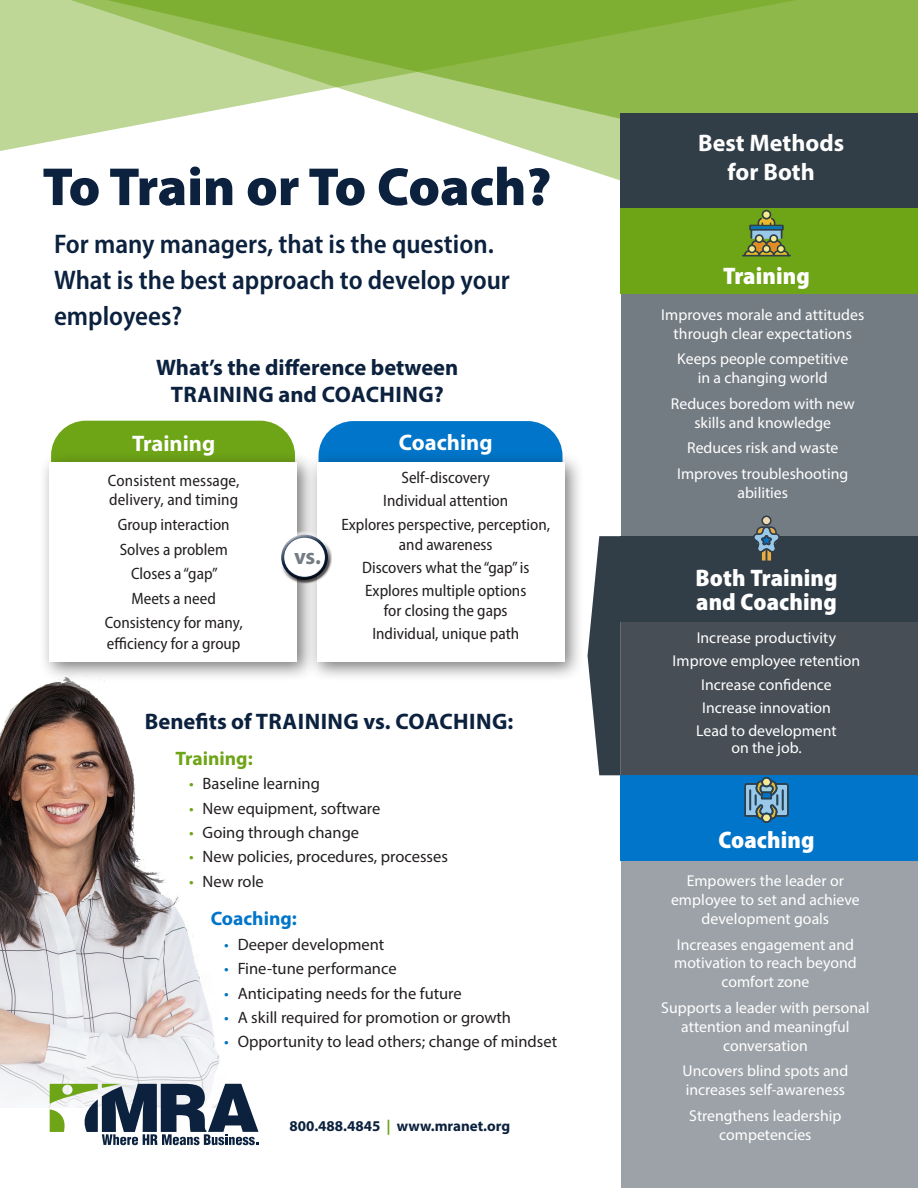
<style>
.page{position:relative;width:918px;height:1188px;background:#fff}
.page>*{position:absolute;margin:0;border:0;box-sizing:border-box;transform-origin:0 0}
.t1{font:900 54px "Myriad Pro";color:#0b213e}
.t2{font:600 semi-condensed 27px/36px "Myriad Pro";color:#0b213e}
.t3{font:900 semi-condensed 24px/24px "Myriad Pro";letter-spacing:.005em;color:#fff}
.t4{font:700 24px/28.8px "Myriad Pro";color:#fff;text-align:center}
.t5{font:700 22.5px/27px "Myriad Pro";color:#0b213e;text-align:center}
.t6{font:700 22.5px "Myriad Pro";letter-spacing:.02em;color:#0b213e}
.t7{font:700 22.5px "Myriad Pro";color:#fff}
.t8{font:700 22.5px "Myriad Pro";color:#747c83}
.t9{font:700 19.5px "Myriad Pro";color:#6ea516}
.t10{font:700 19.5px "Myriad Pro";color:#0075c9}
.t11{font:semi-condensed 16.5px/19.8px "Myriad Pro";color:#231f20}
.t12{font:16.5px "Myriad Pro";color:#231f20}
.t13{font:15.75px/18.9px "Myriad Pro";color:#fff;text-align:center}
.t14{font:700 15px "Myriad Pro";color:#0b213e}
.s1{color:#6ea516}
.s2{color:#0075c9}
</style>
<div class="page">
<img style="left:0;top:682px;width:226px;height:426px">
<svg style="left:0;top:0;width:918px;height:200px"></svg>
<div style="left:621px;top:208px;width:297px;height:583px;background:#747c83"></div>
<svg style="left:621px;top:622px;width:297px;height:566px;background:#81878d"></svg>
<div style="left:621px;top:536px;width:297px;height:86px;background:#313e48"></div>
<div style="left:621px;top:113px;width:297px;height:134px;background:#313e48"></div>
<div style="left:621px;top:208px;width:297px;height:86px;background:#6ea516"></div>
<div style="left:621px;top:775px;width:297px;height:86px;background:#0075c9"></div>
<div style="left:51px;top:421px;width:244px;height:165px;background:#6ea516;border-radius:35px"></div>
<div style="left:39px;top:452px;width:278px;height:230px;background:#231f20;opacity:.6"></div>
<div style="left:49px;top:462px;width:248px;height:200px;background:#fff"></div>
<div style="left:319px;top:421px;width:243px;height:165px;background:#0075c9;border-radius:35px"></div>
<div style="left:306px;top:452px;width:278px;height:230px;background:#231f20;opacity:.6"></div>
<div style="left:317px;top:462px;width:247px;height:200px;background:#fff"></div>
<div style="left:278px;top:531px;width:50px;height:38px;background:#fff;opacity:.75"></div>
<div style="left:281px;top:542px;width:51px;height:42px;background:#231f20;opacity:.75"></div>
<svg style="left:50px;top:1084px;width:209px;height:61px"></svg>
<svg style="left:742px;top:210px;width:49px;height:46px"></svg>
<svg style="left:744px;top:777px;width:45px;height:46px"></svg>
<hr style="left:749px;top:789px;width:2px;height:21px;background:#313e48">
<svg style="left:753px;top:515px;width:27px;height:46px"></svg>
<svg style="left:588px;top:536px;width:33px;height:239px"></svg>
<p class="t1" style="left:42px;top:151px;width:511px">To Train or To Coach?</p>
<p class="t2" style="left:54px;top:225px;width:441px">For many managers, that is the question.</p>
<p class="t2" style="left:54px;top:261px;width:457px">What is the best approach to develop your employees?</p>
<p class="t5" style="left:156px;top:353px;width:304px">What’s the difference between<br>TRAINING and COACHING?</p>
<p class="t7" style="left:132px;top:429px;width:85px">Training</p>
<p class="t11" style="left:108px;top:470px;width:133px">Consistent message, delivery, and timing</p>
<p class="t11" style="left:118px;top:514px;width:113px">Group interaction</p>
<p class="t11" style="left:120px;top:539px;width:110px">Solves a problem</p>
<p class="t11" style="left:131px;top:563px;width:88px">Closes a “gap”</p>
<p class="t11" style="left:131px;top:588px;width:86px">Meets a need</p>
<p class="t11" style="left:105px;top:612px;width:139px;line-height:21px">Consistency for many, efficiency for a group</p>
<p class="t7" style="left:399px;top:428px;width:95px">Coaching</p>
<p class="t11" style="left:401px;top:467px;width:90px">Self-discovery</p>
<p class="t11" style="left:383px;top:491px;width:126px">Individual attention</p>
<p class="t11" style="left:341px;top:514px;width:210px;text-align:center">Explores perspective, perception, and awareness</p>
<p class="t11" style="left:362px;top:557px;width:169px">Discovers what the “gap” is</p>
<p class="t11" style="left:365px;top:580px;width:163px;text-align:center">Explores multiple options for closing the gaps</p>
<p class="t11" style="left:372px;top:624px;width:148px">Individual, unique path</p>
<p class="t8" style="left:294px;top:542px;width:28px">vs.</p>
<p class="t6" style="left:145px;top:707px;width:370px">Benefits of TRAINING vs. COACHING:</p>
<p class="t9" style="left:176px;top:745px;width:79px">Training:</p>
<p class="t12" style="left:189px;top:773px;width:132px"><span class="s1">•</span> Baseline learning</p>
<p class="t12" style="left:189px;top:798px;width:193px"><span class="s1">•</span> New equipment, software</p>
<p class="t12" style="left:189px;top:822px;width:172px"><span class="s1">•</span> Going through change</p>
<p class="t12" style="left:189px;top:847px;width:260px"><span class="s1">•</span> New policies, procedures, processes</p>
<p class="t12" style="left:189px;top:871px;width:76px"><span class="s1">•</span> New role</p>
<p class="t10" style="left:211px;top:906px;width:88px">Coaching:</p>
<p class="t12" style="left:224px;top:934px;width:162px"><span class="s2">•</span> Deeper development</p>
<p class="t12" style="left:224px;top:958px;width:174px"><span class="s2">•</span> Fine-tune performance</p>
<p class="t12" style="left:224px;top:983px;width:239px"><span class="s2">•</span> Anticipating needs for the future</p>
<p class="t12" style="left:224px;top:1007px;width:288px"><span class="s2">•</span> A skill required for promotion or growth</p>
<p class="t12" style="left:224px;top:1032px;width:334px"><span class="s2">•</span> Opportunity to lead others; change of mindset</p>
<p class="t14" style="left:289px;top:1116px;width:222px">800.488.4845 <span class="s1">|</span> www.mranet.org</p>
<p class="t4" style="left:698px;top:128px;width:147px">Best Methods for Both</p>
<p class="t3" style="left:723px;top:263px;width:88px">Training</p>
<p class="t13" style="left:661px;top:305px;width:205px">Improves morale and attitudes through clear expectations</p>
<p class="t13" style="left:677px;top:349px;width:172px">Keeps people competitive in a changing world</p>
<p class="t13" style="left:671px;top:394px;width:185px">Reduces boredom with new skills and knowledge</p>
<p class="t13" style="left:687px;top:438px;width:153px">Reduces risk and waste</p>
<p class="t13" style="left:677px;top:464px;width:173px">Improves troubleshooting abilities</p>
<p class="t3" style="left:696px;top:566px;width:143px">Both Training and Coaching</p>
<p class="t13" style="left:697px;top:628px;width:141px">Increase productivity</p>
<p class="t13" style="left:673px;top:651px;width:189px">Improve employee retention</p>
<p class="t13" style="left:701px;top:675px;width:132px">Increase confidence</p>
<p class="t13" style="left:702px;top:698px;width:130px">Increase innovation</p>
<p class="t13" style="left:696px;top:722px;width:142px;line-height:16.5px">Lead to development on the job.</p>
<p class="t3" style="left:718px;top:827px;width:98px">Coaching</p>
<p class="t13" style="left:671px;top:871px;width:190px">Empowers the leader or employee to set and achieve development goals</p>
<p class="t13" style="left:674px;top:935px;width:184px">Increases engagement and motivation to reach beyond comfort zone</p>
<p class="t13" style="left:661px;top:998px;width:210px">Supports a leader with personal attention and meaningful conversation</p>
<p class="t13" style="left:683px;top:1062px;width:167px;text-align:left">Uncovers blind spots and increases self-awareness</p>
<p class="t13" style="left:689px;top:1106px;width:154px">Strengthens leadership competencies</p>
</div>
